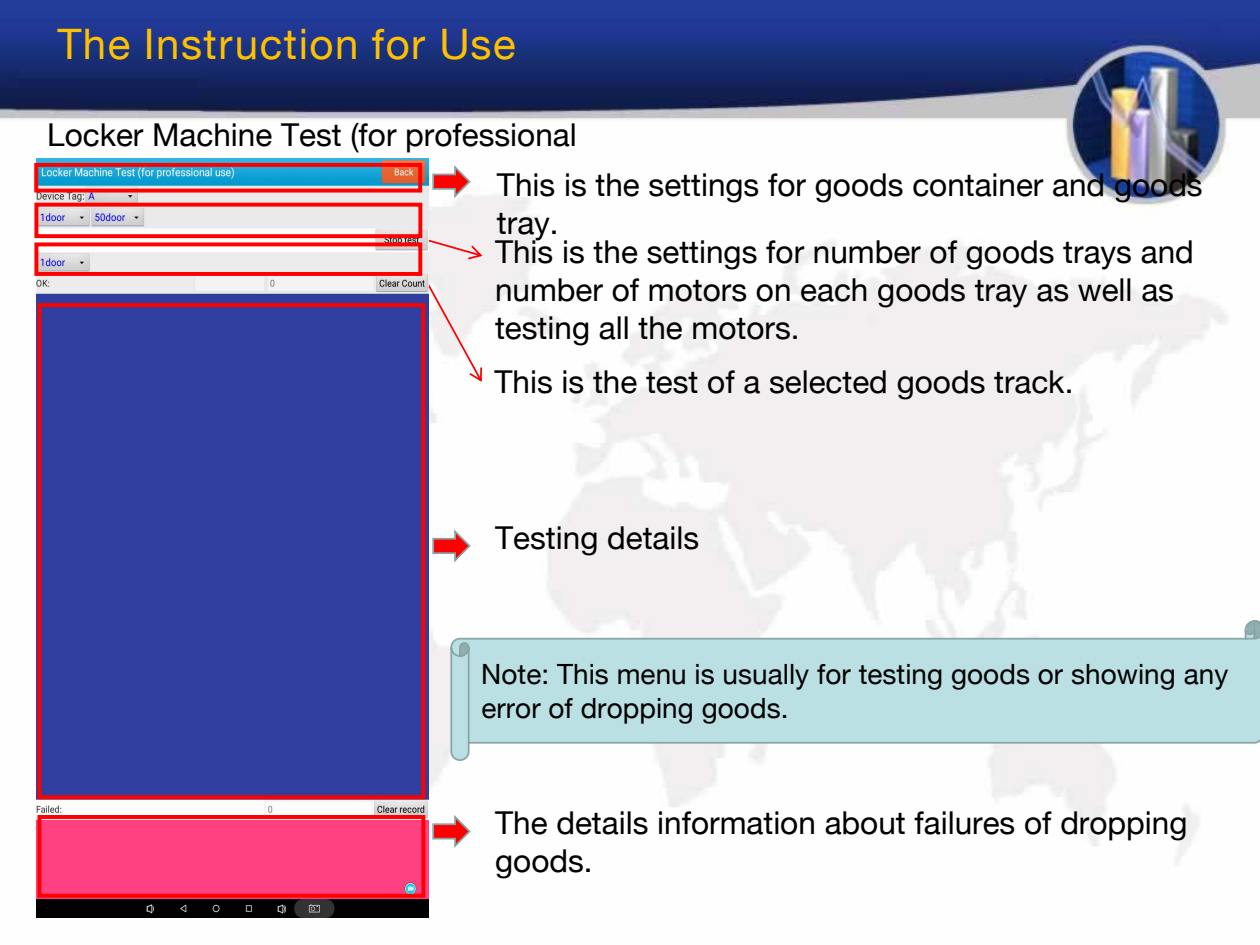
<style>
.page{position:relative;width:1260px;height:945px;background:#fff}
.page>*{position:absolute;margin:0;border:0;box-sizing:border-box;transform-origin:0 0}
.t1{font:700 42px "Helvetica Neue";letter-spacing:.035em;color:#ffc000}
.t2{font:31.5px/37.8px "Helvetica Neue";color:#000}
.t3{font:27.82px/33.6px "Helvetica Neue";color:#000}
</style>
<div class="page">
<img style="left:0;top:0;width:1260px;height:918px">
<svg style="left:432px;top:529px;width:39px;height:34px"></svg>
<svg style="left:432px;top:815px;width:39px;height:33px"></svg>
<img style="left:37px;top:159px;width:391px;height:758px">
<svg style="left:34px;top:163px;width:448px;height:219px"></svg>
<div style="left:37px;top:303px;width:388px;height:496px;background:#303e9f"></div>
<svg style="left:37px;top:815px;width:388px;height:83px;background:#fe3c74"></svg>
<svg style="left:450px;top:620px;width:810px;height:141px;fill:#bbe0e3"></svg>
<h1 class="t1" style="left:57px;top:14px;width:460px">The Instruction for Use</h1>
<p class="t2" style="left:497px;top:112px;width:707px;line-height:49.9px;text-indent:-450px">Locker Machine Test (for professional<br>This is the settings for goods container and goods</p>
<p class="t2" style="left:495px;top:210px;width:700px;line-height:29.4px">tray.<br>This is the settings for number of goods trays and</p>
<p class="t2" style="left:495px;top:273px;width:680px">number of motors on each goods tray as well as testing all the motors.</p>
<p class="t2" style="left:494px;top:365px;width:581px">This is the test of a selected goods track.</p>
<p class="t2" style="left:495px;top:520px;width:206px">Testing details</p>
<p class="t3" style="left:481px;top:659px;width:749px">Note: This menu is usually for testing goods or showing any error of dropping goods.</p>
<p class="t2" style="left:495px;top:806px;width:694px">The details information about failures of dropping goods.</p>
</div>
